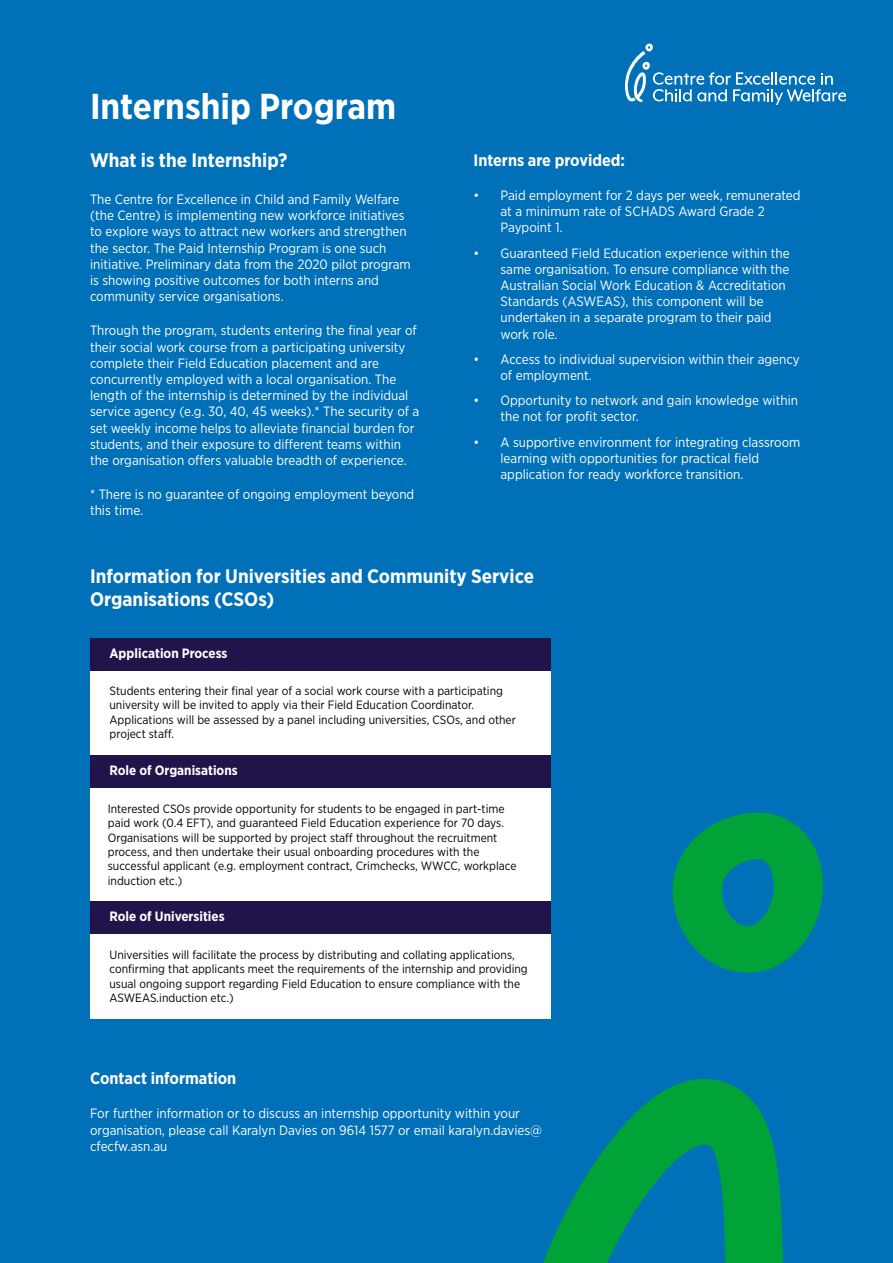
<style>
.page{position:relative;width:893px;height:1263px;background:#0070b9}
.page>*{position:absolute;margin:0;border:0;box-sizing:border-box;transform-origin:0 0}
.t1{font:700 36px "Gotham Narrow";color:#fff}
.t2{font:700 19.5px/22.5px "Gotham Narrow";color:#fff}
.t3{font:700 16.5px "Gotham Narrow";color:#fff}
.t4{font:13.5px/16.2px "Gotham Narrow";color:#fff}
.t5{font:700 13.5px "Gotham Narrow";color:#fff}
.t6{font:12px/14.4px "Gotham Narrow";color:#000}
</style>
<div class="page">
<svg style="left:672px;top:812px;width:151px;height:161px"></svg>
<svg style="left:543px;top:1078px;width:240px;height:185px;fill:#00a338"></svg>
<svg style="left:625px;top:43px;width:221px;height:62px"></svg>
<div style="left:90px;top:648px;width:461px;height:111px;background:#fff"></div>
<div style="left:90px;top:638px;width:461px;height:33px;background:#21144a"></div>
<div style="left:90px;top:781px;width:461px;height:132px;background:#fff"></div>
<div style="left:90px;top:755px;width:461px;height:33px;background:#21144a"></div>
<div style="left:90px;top:909px;width:461px;height:110px;background:#fff"></div>
<div style="left:90px;top:901px;width:461px;height:33px;background:#21144a"></div>
<h1 class="t1" style="left:90px;top:83px;width:308px">Internship Program</h1>
<h2 class="t2" style="left:90px;top:148px;width:199px">What is the Internship?</h2>
<p class="t4" style="left:90px;top:191px;width:322px">The Centre for Excellence in Child and Family Welfare (the Centre) is implementing new workforce initiatives to explore ways to attract new workers and strengthen the sector. The Paid Internship Program is one such initiative. Preliminary data from the 2020 pilot program is showing positive outcomes for both interns and community service organisations.</p>
<p class="t4" style="left:90px;top:322px;width:331px">Through the program, students entering the final year of their social work course from a participating university complete their Field Education placement and are concurrently employed with a local organisation. The length of the internship is determined by the individual service agency (e.g. 30, 40, 45 weeks).* The security of a set weekly income helps to alleviate financial burden for students, and their exposure to different teams within the organisation offers valuable breadth of experience.</p>
<p class="t4" style="left:90px;top:486px;width:326px">* There is no guarantee of ongoing employment beyond this time.</p>
<p class="t3" style="left:473px;top:149px;width:153px">Interns are provided:</p>
<p class="t4" style="left:500px;top:187px;width:302px;text-indent:-27px">• Paid employment for 2 days per week, remunerated at a minimum rate of SCHADS Award Grade 2<br>Paypoint 1.</p>
<p class="t4" style="left:500px;top:245px;width:291px;text-indent:-27px">• Guaranteed Field Education experience within the same organisation. To ensure compliance with the Australian Social Work Education &amp; Accreditation Standards (ASWEAS), this component will be undertaken in a separate program to their paid work role.</p>
<p class="t4" style="left:500px;top:351px;width:301px;text-indent:-27px">• Access to individual supervision within their agency of employment.</p>
<p class="t4" style="left:500px;top:392px;width:299px;text-indent:-27px">• Opportunity to network and gain knowledge within the not for profit sector.</p>
<p class="t4" style="left:500px;top:434px;width:301px;text-indent:-27px">• A supportive environment for integrating classroom learning with opportunities for practical field application for ready workforce transition.</p>
<h2 class="t2" style="left:90px;top:565px;width:446px">Information for Universities and Community Service<br>Organisations (CSOs)</h2>
<p class="t5" style="left:110px;top:645px;width:120px">Application Process</p>
<p class="t6" style="left:110px;top:683px;width:408px">Students entering their final year of a social work course with a participating university will be invited to apply via their Field Education Coordinator.<br>Applications will be assessed by a panel including universities, CSOs, and other project staff.</p>
<p class="t5" style="left:110px;top:761px;width:130px">Role of Organisations</p>
<p class="t6" style="left:108px;top:801px;width:410px">Interested CSOs provide opportunity for students to be engaged in part-time paid work (0.4 EFT), and guaranteed Field Education experience for 70 days.<br>Organisations will be supported by project staff throughout the recruitment process, and then undertake their usual onboarding procedures with the successful applicant (e.g. employment contract, Crimchecks, WWCC, workplace induction etc.)</p>
<p class="t5" style="left:110px;top:907px;width:117px">Role of Universities</p>
<p class="t6" style="left:110px;top:947px;width:420px">Universities will facilitate the process by distributing and collating applications, confirming that applicants meet the requirements of the internship and providing usual ongoing support regarding Field Education to ensure compliance with the ASWEAS.induction etc.)</p>
<p class="t3" style="left:90px;top:1068px;width:148px">Contact information</p>
<p class="t4" style="left:90px;top:1105px;width:453px">For further information or to discuss an internship opportunity within your organisation, please call Karalyn Davies on 9614 1577 or email karalyn.davies@ cfecfw.asn.au</p>
</div>
